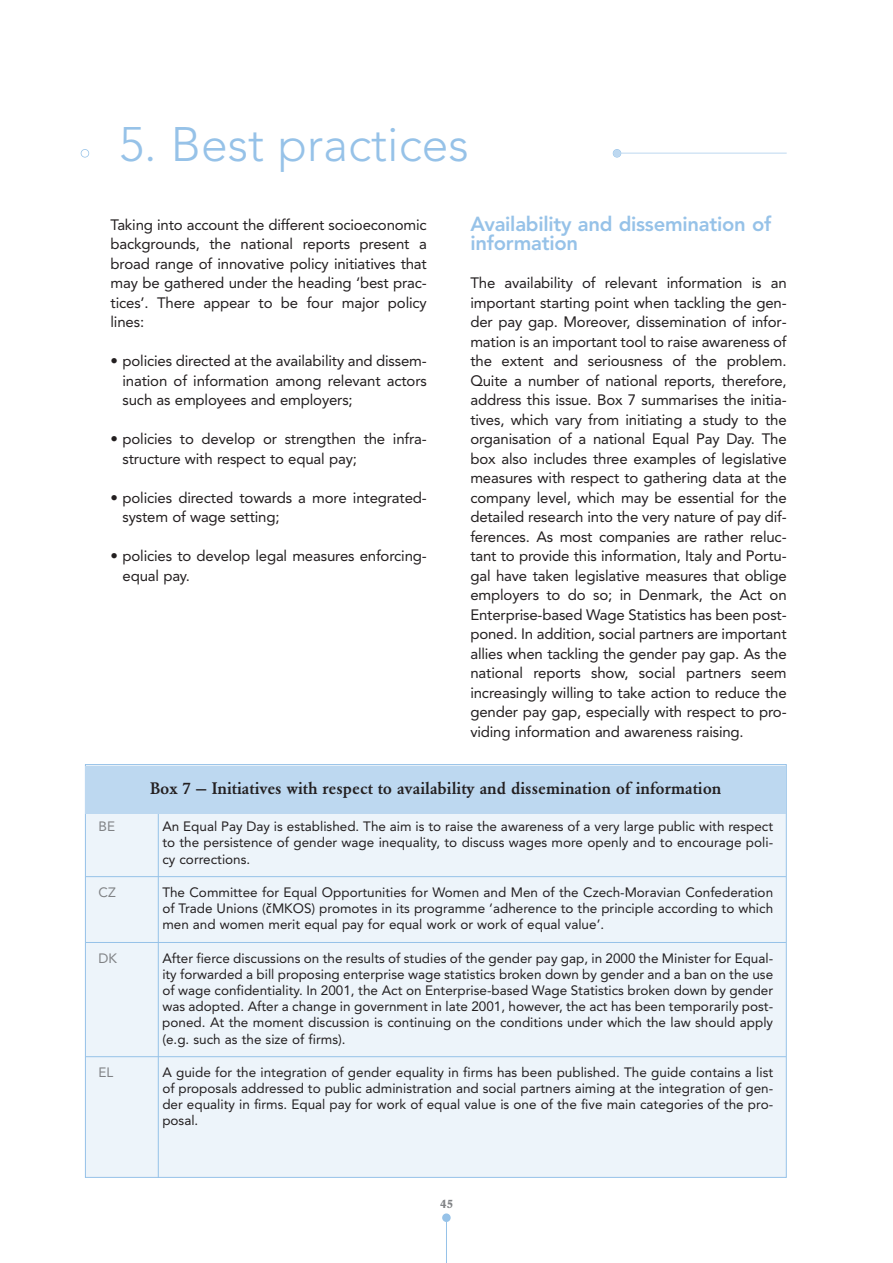
<style>
.page{position:relative;width:893px;height:1263px;background:#fff}
.page>*{position:absolute;margin:0;border:0;box-sizing:border-box;transform-origin:0 0}
.t1{font:300 48px "Avenir";color:#96c2e8}
.t2{font:800 20.25px/19.5px "Avenir";letter-spacing:-.01em;color:#96c2e8}
.t3{font:500 16.5px "Garamond BE";color:#231f20}
.t4{font:15px/19.5px "Avenir";letter-spacing:-.01em;color:#231f20;text-align:justify}
.t5{font:13.5px/16.2px "Avenir";color:#231f20;text-align:justify}
.t6{font:13.5px "Avenir";color:#808285}
.t7{font:700 12px "Garamond BE";color:#808285}
.s1{font-family:"Meta Book CE"}
</style>
<div class="page">
<hr style="left:446px;top:1220px;width:1px;height:43px;background:#96c2e8">
<div style="left:442px;top:1213px;width:9px;height:9px;background:#96c2e8;border-radius:50%"></div>
<div style="left:81px;top:149px;width:8px;height:9px;border:2px solid #96c2e8;border-radius:50%"></div>
<div style="left:613px;top:150px;width:7px;height:7px;background:#bdd8f0;border-radius:50%"></div>
<div style="left:613px;top:149px;width:8px;height:9px;border:2px solid #96c2e8;border-radius:50%"></div>
<hr style="left:617px;top:153px;width:170px;height:1px;background:#bdd8f0">
<div style="left:86px;top:765px;width:700px;height:412px;background:#edf4fa"></div>
<hr style="left:86px;top:876px;width:700px;height:1px;background:#96c2e8">
<hr style="left:86px;top:942px;width:700px;height:1px;background:#96c2e8">
<hr style="left:86px;top:1056px;width:700px;height:1px;background:#96c2e8">
<hr style="left:158px;top:814px;width:1px;height:364px;background:#96c2e8">
<div style="left:86px;top:765px;width:700px;height:48px;background:#bdd8f0"></div>
<h1 class="t1" style="left:119px;top:125px;width:351px">5. Best practices</h1>
<p class="t4" style="left:111px;top:216px;width:318px">Taking into account the different socioeconomic backgrounds, the national reports present a broad range of innovative policy initiatives that may be gathered under the heading ‘best prac&shy;tices’. There appear to be four major policy lines:</p>
<p class="t4" style="left:123px;top:352px;width:306px;text-indent:-12px">• policies directed at the availability and dissem&shy;ination of information among relevant actors such as employees and employers;</p>
<p class="t4" style="left:123px;top:430px;width:306px;text-indent:-12px">• policies to develop or strengthen the infra&shy;structure with respect to equal pay;</p>
<p class="t4" style="left:123px;top:489px;width:306px;text-indent:-12px">• policies directed towards a more integrated&shy;system of wage setting;</p>
<p class="t4" style="left:123px;top:547px;width:306px;text-indent:-12px">• policies to develop legal measures enforcing&shy;equal pay.</p>
<h2 class="t2" style="left:470px;top:216px;width:302px">Availability and dissemination of information</h2>
<p class="t4" style="left:470px;top:274px;width:318px">The availability of relevant information is an important starting point when tackling the gen&shy;der pay gap. Moreover, dissemination of infor&shy;mation is an important tool to raise awareness of the extent and seriousness of the problem.<br>Quite a number of national reports, therefore, address this issue. Box 7 summarises the initia&shy;tives, which vary from initiating a study to the organisation of a national Equal Pay Day. The box also includes three examples of legislative measures with respect to gathering data at the company level, which may be essential for the detailed research into the very nature of pay dif&shy;ferences. As most companies are rather reluc&shy;tant to provide this information, Italy and Portu&shy;gal have taken legislative measures that oblige employers to do so; in Denmark, the Act on Enterprise-based Wage Statistics has been post&shy;poned. In addition, social partners are important allies when tackling the gender pay gap. As the national reports show, social partners seem increasingly willing to take action to reduce the gender pay gap, especially with respect to pro&shy;viding information and awareness raising.</p>
<p class="t3" style="left:150px;top:781px;width:573px">Box 7 — Initiatives with respect to availability and dissemination of information</p>
<p class="t6" style="left:99px;top:821px;width:18px">BE</p>
<p class="t5" style="left:162px;top:819px;width:612px">An Equal Pay Day is established. The aim is to raise the awareness of a very large public with respect to the persistence of gender wage inequality, to discuss wages more openly and to encourage poli&shy;cy corrections.</p>
<p class="t6" style="left:99px;top:886px;width:19px">CZ</p>
<p class="t5" style="left:162px;top:885px;width:612px">The Committee for Equal Opportunities for Women and Men of the Czech-Moravian Confederation of Trade Unions (<span class="s1">č</span>MKOS) promotes in its programme ‘adherence to the principle according to which men and women merit equal pay for equal work or work of equal value’.</p>
<p class="t6" style="left:99px;top:952px;width:20px">DK</p>
<p class="t5" style="left:162px;top:951px;width:612px">After fierce discussions on the results of studies of the gender pay gap, in 2000 the Minister for Equal&shy;ity forwarded a bill proposing enterprise wage statistics broken down by gender and a ban on the use of wage confidentiality. In 2001, the Act on Enterprise-based Wage Statistics broken down by gender was adopted. After a change in government in late 2001, however, the act has been temporarily post&shy;poned. At the moment discussion is continuing on the conditions under which the law should apply (e.g. such as the size of firms).</p>
<p class="t6" style="left:99px;top:1067px;width:16px">EL</p>
<p class="t5" style="left:162px;top:1065px;width:612px">A guide for the integration of gender equality in firms has been published. The guide contains a list of proposals addressed to public administration and social partners aiming at the integration of gen&shy;der equality in firms. Equal pay for work of equal value is one of the five main categories of the pro&shy;posal.</p>
<p class="t7" style="left:440px;top:1199px;width:15px">45</p>
</div>
